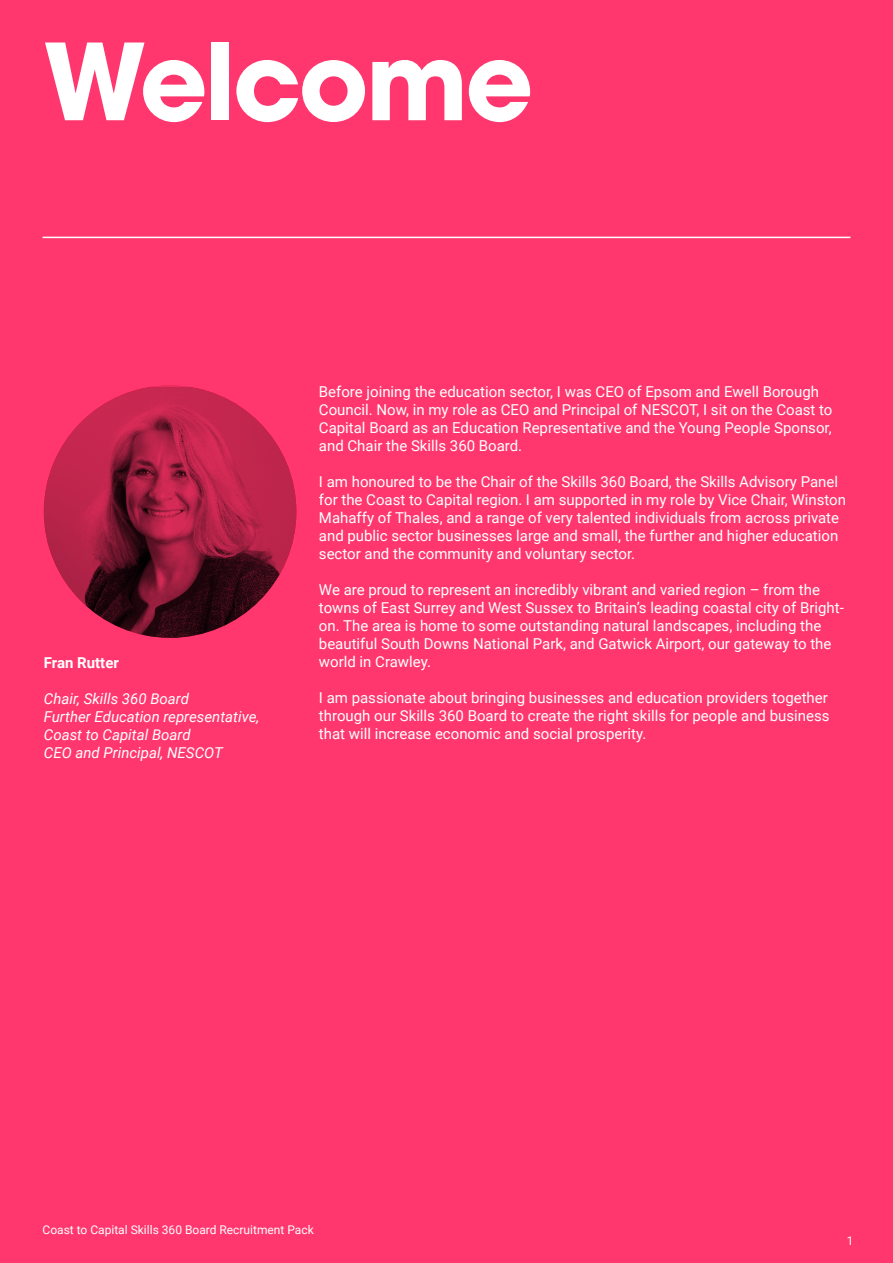
<style>
.page{position:relative;width:893px;height:1263px;background:#ff376e}
.page>*{position:absolute;margin:0;border:0;box-sizing:border-box;transform-origin:0 0}
.t1{font:700 105px "ITC Avant Garde Pro";letter-spacing:-.025em;color:#fff}
.t2{font:15px/18px "Roboto";color:#fff}
.t3{font:italic 15px "Roboto";color:#fff}
.t4{font:700 15px "Roboto";color:#fff}
.t5{font:12px "Roboto";color:#fff}
</style>
<div class="page">
<svg style="left:44px;top:385px;width:252px;height:253px"></svg>
<hr style="left:43px;top:237px;width:807px;height:1px;background:#fff">
<p class="t1" style="left:43px;top:11px;width:492px">Welcome</p>
<p class="t4" style="left:44px;top:652px;width:77px">Fran Rutter</p>
<p class="t3" style="left:44px;top:688px;width:147px">Chair, Skills 360 Board</p>
<p class="t3" style="left:44px;top:706px;width:217px">Further Education representative,</p>
<p class="t3" style="left:44px;top:724px;width:148px">Coast to Capital Board</p>
<p class="t3" style="left:44px;top:742px;width:181px">CEO and Principal, NESCOT</p>
<p class="t2" style="left:319px;top:382px;width:515px">Before joining the education sector, I was CEO of Epsom and Ewell Borough Council. Now, in my role as CEO and Principal of NESCOT, I sit on the Coast to Capital Board as an Education Representative and the Young People Sponsor, and Chair the Skills 360 Board.</p>
<p class="t2" style="left:319px;top:472px;width:529px">I am honoured to be the Chair of the Skills 360 Board, the Skills Advisory Panel for the Coast to Capital region. I am supported in my role by Vice Chair, Winston Mahaffy of Thales, and a range of very talented individuals from across private and public sector businesses large and small, the further and higher education sector and the community and voluntary sector.</p>
<p class="t2" style="left:319px;top:580px;width:526px">We are proud to represent an incredibly vibrant and varied region – from the towns of East Surrey and West Sussex to Britain’s leading coastal city of Bright&shy;on. The area is home to some outstanding natural landscapes, including the beautiful South Downs National Park, and Gatwick Airport, our gateway to the world in Crawley.</p>
<p class="t2" style="left:319px;top:688px;width:512px;text-align:justify">I am passionate about bringing businesses and education providers together through our Skills 360 Board to create the right skills for people and business that will increase economic and social prosperity.</p>
<p class="t5" style="left:43px;top:1222px;width:273px">Coast to Capital Skills 360 Board Recruitment Pack</p>
<p class="t5" style="left:847px;top:1232px;width:8px">1</p>
</div>
